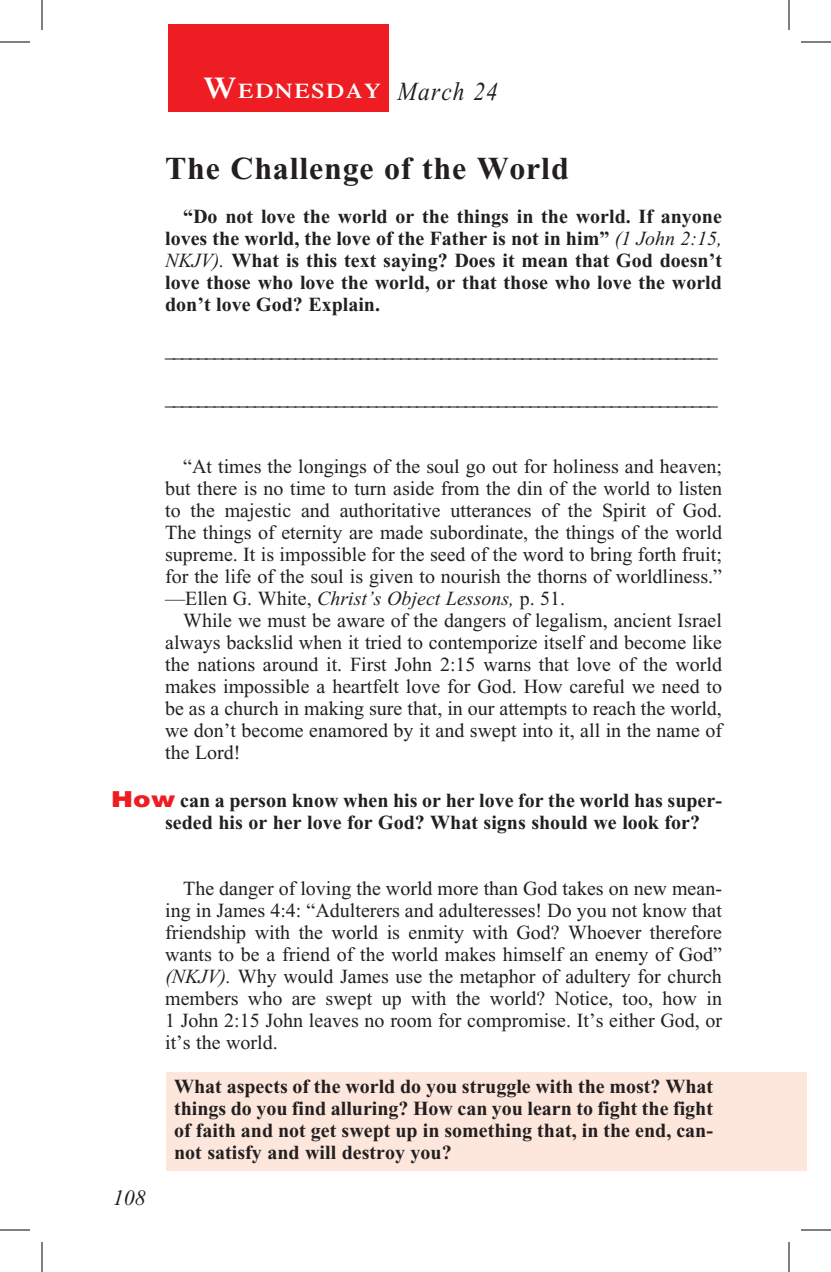
<style>
.page{position:relative;width:831px;height:1272px;background:#fff}
.page>*{position:absolute;margin:0;border:0;box-sizing:border-box;transform-origin:0 0}
._01-Daily_head{font:700 32px "Times New Roman";letter-spacing:.025em;color:#231f20}
._00-Month-Day{font:italic 26px "Times New Roman";letter-spacing:.05em;color:#231f20;scale:.9 1}
.t1{font:italic 22px "Times New Roman";color:#231f20}
.t2{font:600 21px "Times";letter-spacing:.07em;color:#fff;scale:1.1 1}
._4-Body_Copy{font:20px/22px "Times New Roman";color:#231f20;text-align:justify}
._4-Body_Copy-2{font:700 20px/22px "Times New Roman";color:#231f20;text-align:justify}
.x-screened_box-text{font:700 20px/22px "Times New Roman";color:#231f20;text-align:justify}
.Ruled_lines_w_text{font:italic 20px "Times New Roman";color:#231f20}
._6-question{font:700 20px/22px "Times New Roman";color:#231f20}
.s1{font-size:30px}
.s2{font-weight:400;font-style:italic}
.s3{font-style:italic}
.s4{font-family:"Helvetica";font-weight:900;font-size:22px;color:#ee1d23}
</style>
<div class="page">
<div style="left:166px;top:1073px;width:641px;height:98px;background:#fde7dc"></div>
<div style="left:168px;top:24px;width:220px;height:87px;background:#ee1d23"></div>
<hr style="left:0;top:42px;width:30px;height:1px;background:#000">
<hr style="left:801px;top:42px;width:30px;height:1px;background:#000">
<hr style="left:0;top:1230px;width:30px;height:1px;background:#000">
<hr style="left:801px;top:1230px;width:30px;height:1px;background:#000">
<hr style="left:42px;top:0;width:1px;height:30px;background:#000">
<hr style="left:42px;top:1242px;width:1px;height:30px;background:#000">
<hr style="left:789px;top:0;width:1px;height:30px;background:#000">
<hr style="left:789px;top:1242px;width:1px;height:30px;background:#000">
<p class="t2" style="left:204px;top:79px;width:162px"><span class="s1">W</span>EDNESDAY</p>
<p class="_00-Month-Day" style="left:398px;top:77px;width:113px">March 24</p>
<p class="_01-Daily_head" style="left:165px;top:150px;width:405px">The Challenge of the World</p>
<p class="_4-Body_Copy-2" style="left:165px;top:205px;width:558px;text-indent:18px">“Do not love the world or the things in the world. If anyone loves the world, the love of the Father is not in him” <span class="s2">(1 John 2:15, NKJV).</span> What is this text saying? Does it mean that God doesn’t love those who love the world, or that those who love the world don’t love God? Explain.</p>
<p class="Ruled_lines_w_text" style="left:165px;top:339px;width:554px">____________________________________________________________________</p>
<p class="Ruled_lines_w_text" style="left:165px;top:387px;width:554px">____________________________________________________________________</p>
<p class="_4-Body_Copy" style="left:165px;top:455px;width:558px;text-indent:18px">“At times the longings of the soul go out for holiness and heaven; but there is no time to turn aside from the din of the world to listen to the majestic and authoritative utterances of the Spirit of God.<br>The things of eternity are made subordinate, the things of the world supreme. It is impossible for the seed of the word to bring forth fruit; for the life of the soul is given to nourish the thorns of worldliness.” —Ellen G. White, <span class="s3">Christ’s Object Lessons,</span> p. 51.</p>
<p class="_4-Body_Copy" style="left:165px;top:609px;width:559px;text-indent:18px">While we must be aware of the dangers of legalism, ancient Israel always backslid when it tried to contemporize itself and become like the nations around it. First John 2:15 warns that love of the world makes impossible a heartfelt love for God. How careful we need to be as a church in making sure that, in our attempts to reach the world, we don’t become enamored by it and swept into it, all in the name of the Lord!</p>
<p class="_6-question" style="left:165px;top:789px;width:558px;text-indent:-54px"><span class="s4">How</span> can a person know when his or her love for the world has super&shy;seded his or her love for God? What signs should we look for?</p>
<p class="t1" style="left:113px;top:1186px;width:34px">108</p>
<p class="_4-Body_Copy" style="left:165px;top:877px;width:558px;text-indent:18px">The danger of loving the world more than God takes on new mean&shy;ing in James 4:4: “Adulterers and adulteresses! Do you not know that friendship with the world is enmity with God? Whoever therefore wants to be a friend of the world makes himself an enemy of God” <span class="s3">(NKJV).</span> Why would James use the metaphor of adultery for church members who are swept up with the world? Notice, too, how in 1 John 2:15 John leaves no room for compromise. It’s either God, or it’s the world.</p>
<p class="x-screened_box-text" style="left:174px;top:1075px;width:541px">What aspects of the world do you struggle with the most? What things do you find alluring? How can you learn to fight the fight of faith and not get swept up in something that, in the end, can&shy;not satisfy and will destroy you?</p>
</div>
